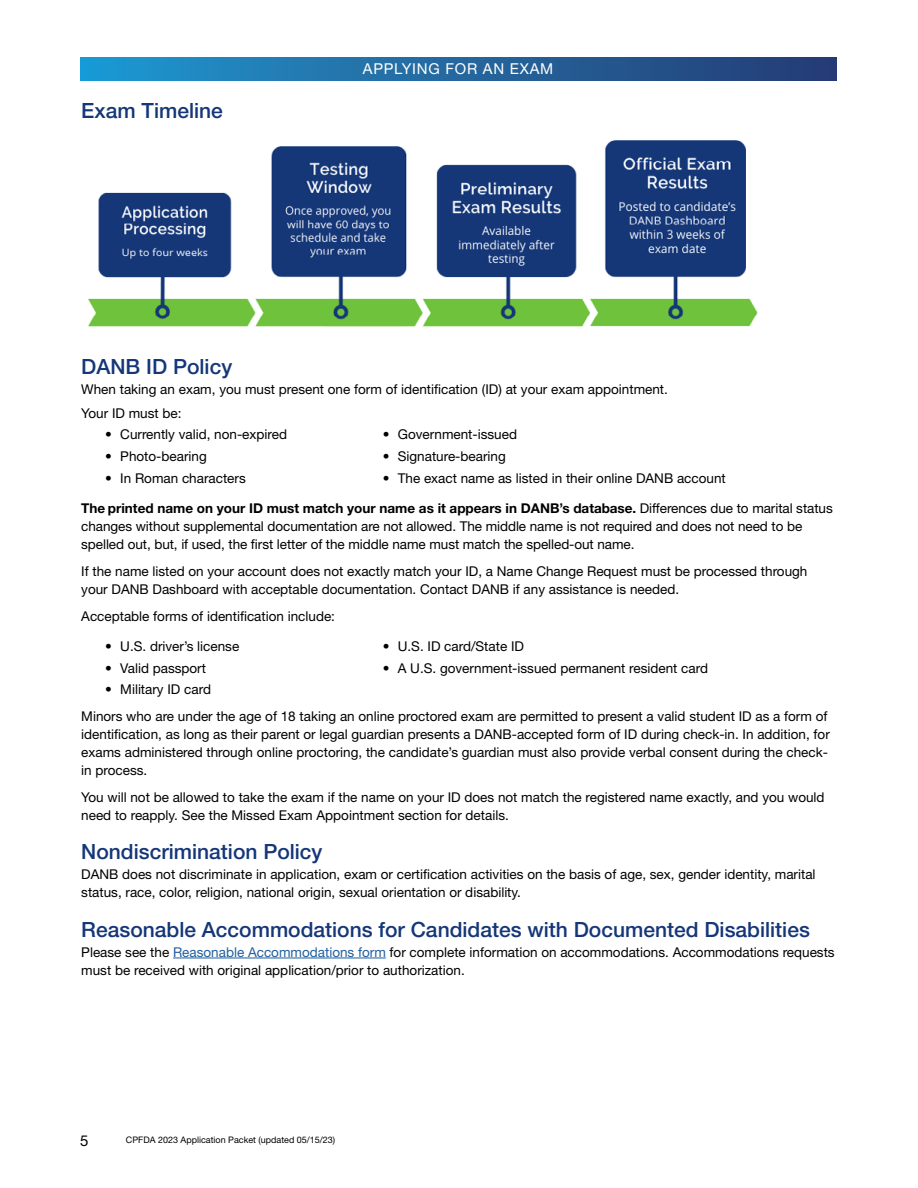
<style>
.page{position:relative;width:918px;height:1188px;background:#fff}
.page>*{position:absolute;margin:0;border:0;box-sizing:border-box;transform-origin:0 0}
.t1{font:500 21px "Helvetica Neue LT Std";color:#153778}
.t2{font:15px "Helvetica Neue LT Std";letter-spacing:.05em;color:#fff}
.t3{font:15px "Helvetica Neue LT Std";color:#000}
.t4{font:13.5px/18px "Helvetica Neue LT Std";color:#000}
.t5{font:9px "Helvetica Neue LT Std";color:#000}
.s1{font-weight:700}
.s2{color:#215e9e}
</style>
<div class="page">
<div style="left:80px;top:57px;width:756px;height:24px;background:linear-gradient(to right,#1f98cf,#263a72)"></div>
<hr style="left:173px;top:958px;width:213px;height:1px;background:#215e9e">
<img style="left:88px;top:140px;width:670px;height:187px">
<h1 class="t1" style="left:81px;top:98px;width:143px">Exam Timeline</h1>
<p class="t2" style="left:363px;top:60px;width:192px">APPLYING FOR AN EXAM</p>
<h1 class="t1" style="left:81px;top:354px;width:152px">DANB ID Policy</h1>
<p class="t4" style="left:81px;top:377px;width:588px;line-height:24px">When taking an exam, you must present one form of identification (ID) at your exam appointment.<br>Your ID must be:</p>
<p class="t4" style="left:105px;top:425px;width:183px">• Currently valid, non-expired</p>
<p class="t4" style="left:383px;top:425px;width:136px">• Government-issued</p>
<p class="t4" style="left:105px;top:447px;width:103px">• Photo-bearing</p>
<p class="t4" style="left:383px;top:447px;width:125px">• Signature-bearing</p>
<p class="t4" style="left:105px;top:469px;width:142px">• In Roman characters</p>
<p class="t4" style="left:383px;top:469px;width:345px">• The exact name as listed in their online DANB account</p>
<p class="t4" style="left:81px;top:499px;width:753px"><span class="s1">The printed name on your ID must match your name as it appears in DANB’s database.</span> Differences due to marital status changes without supplemental documentation are not allowed. The middle name is not required and does not need to be spelled out, but, if used, the first letter of the middle name must match the spelled-out name.</p>
<p class="t4" style="left:81px;top:562px;width:728px">If the name listed on your account does not exactly match your ID, a Name Change Request must be processed through your DANB Dashboard with acceptable documentation. Contact DANB if any assistance is needed.</p>
<p class="t4" style="left:81px;top:607px;width:255px">Acceptable forms of identification include:</p>
<p class="t4" style="left:105px;top:637px;width:135px">• U.S. driver’s license</p>
<p class="t4" style="left:383px;top:637px;width:143px">• U.S. ID card/State ID</p>
<p class="t4" style="left:105px;top:659px;width:102px">• Valid passport</p>
<p class="t4" style="left:383px;top:659px;width:327px">• A U.S. government-issued permanent resident card</p>
<p class="t4" style="left:81px;top:676px;width:748px;line-height:27px;text-indent:24px">• Military ID card<br>Minors who are under the age of 18 taking an online proctored exam are permitted to present a valid student ID as a form of</p>
<p class="t4" style="left:81px;top:725px;width:750px">identification, as long as their parent or legal guardian presents a DANB-accepted form of ID during check-in. In addition, for exams administered through online proctoring, the candidate’s guardian must also provide verbal consent during the check&shy;in process.</p>
<p class="t4" style="left:81px;top:788px;width:745px">You will not be allowed to take the exam if the name on your ID does not match the registered name exactly, and you would need to reapply. See the Missed Exam Appointment section for details.</p>
<h1 class="t1" style="left:81px;top:839px;width:243px">Nondiscrimination Policy</h1>
<p class="t4" style="left:81px;top:865px;width:736px">DANB does not discriminate in application, exam or certification activities on the basis of age, sex, gender identity, marital status, race, color, religion, national origin, sexual orientation or disability.</p>
<h1 class="t1" style="left:81px;top:917px;width:730px">Reasonable Accommodations for Candidates with Documented Disabilities</h1>
<p class="t4" style="left:81px;top:943px;width:755px">Please see the <span class="s2">Reasonable Accommodations form</span> for complete information on accommodations. Accommodations requests must be received with original application/prior to authorization.</p>
<p class="t3" style="left:80px;top:1131px;width:10px">5</p>
<p class="t5" style="left:126px;top:1134px;width:211px">CPFDA 2023 Application Packet (updated 05/15/23)</p>
</div>
